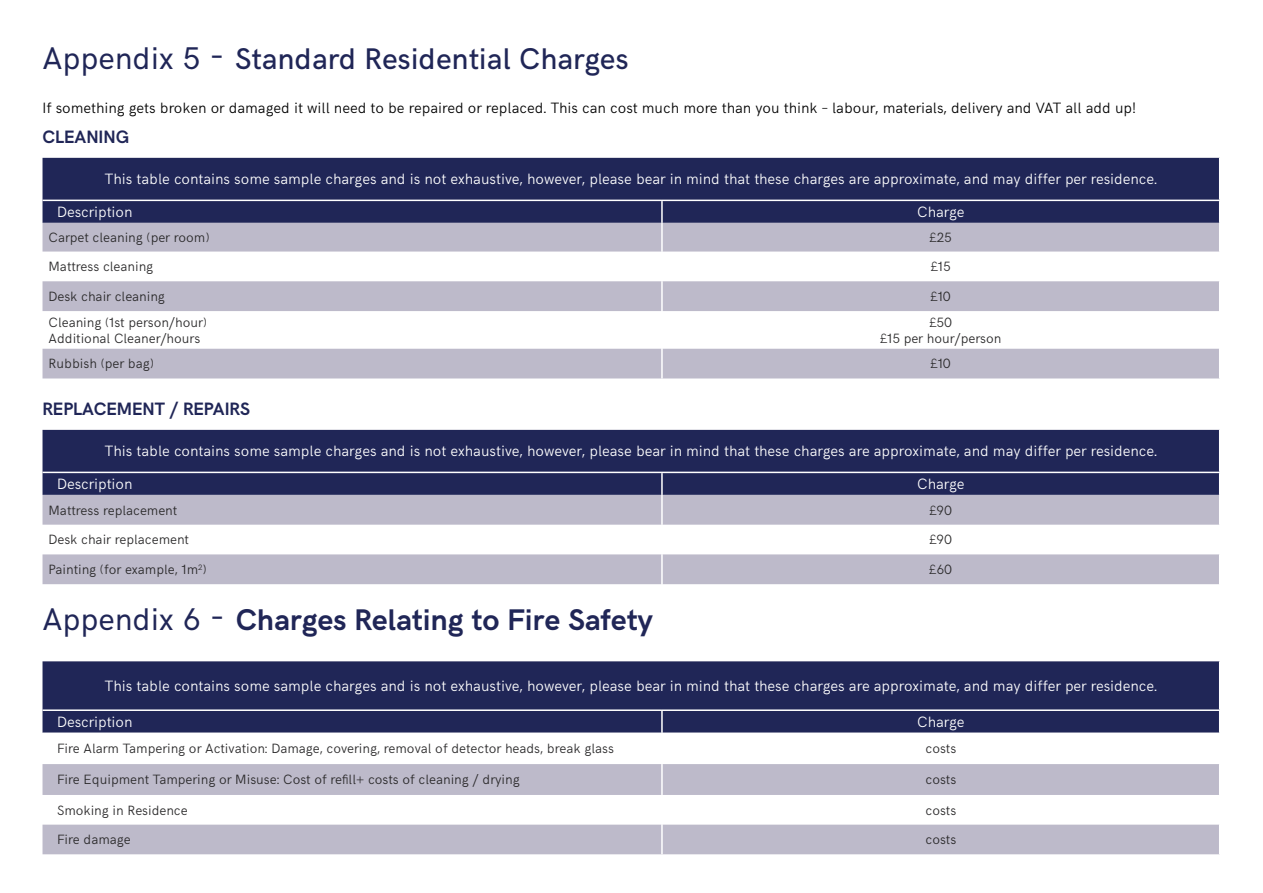
<style>
.page{position:relative;width:1263px;height:893px;background:#fff}
.page>*{position:absolute;margin:0;border:0;box-sizing:border-box;transform-origin:0 0}
.t1{font:700 30px "HK Grotesk";color:#202657}
.t2{font:500 30px "HK Grotesk";color:#202657}
.t3{font:700 18px "HK Grotesk";color:#202657}
.t4{font:300 15px/32.5px "HK Grotesk";color:#fff}
.t5{font:300 15px "HK Grotesk";color:#000}
.t6{font:300 13.5px/16.2px "HK Grotesk";color:#292829}
.s1{font-weight:400;font-size:31.5px}
.s2{font-weight:400;font-size:37.5px}
</style>
<div class="page">
<div style="left:43px;top:158px;width:1176px;height:65px;background:#202657"></div>
<svg style="left:43px;top:223px;width:1176px;height:155px;fill:#bdbaca"></svg>
<hr style="left:661px;top:223px;width:2px;height:29px;background:#fff">
<hr style="left:661px;top:252px;width:2px;height:29px;background:#fff">
<hr style="left:661px;top:281px;width:2px;height:30px;background:#fff">
<hr style="left:661px;top:311px;width:2px;height:38px;background:#fff">
<hr style="left:661px;top:349px;width:2px;height:29px;background:#fff">
<hr style="left:43px;top:200px;width:619px;height:1px;background:#fff">
<hr style="left:662px;top:200px;width:558px;height:1px;background:#fff">
<hr style="left:661px;top:201px;width:2px;height:22px;background:#fff">
<div style="left:43px;top:430px;width:1176px;height:65px;background:#202657"></div>
<svg style="left:43px;top:495px;width:1176px;height:89px;fill:#bdbaca"></svg>
<hr style="left:661px;top:495px;width:2px;height:30px;background:#fff">
<hr style="left:661px;top:525px;width:2px;height:29px;background:#fff">
<hr style="left:661px;top:554px;width:2px;height:30px;background:#fff">
<hr style="left:43px;top:472px;width:619px;height:1px;background:#fff">
<hr style="left:662px;top:472px;width:558px;height:1px;background:#fff">
<hr style="left:661px;top:473px;width:2px;height:22px;background:#fff">
<div style="left:43px;top:661px;width:1176px;height:72px;background:#202657"></div>
<svg style="left:43px;top:764px;width:1176px;height:90px;fill:#bdbaca"></svg>
<hr style="left:661px;top:764px;width:2px;height:31px;background:#fff">
<hr style="left:661px;top:795px;width:2px;height:30px;background:#fff">
<hr style="left:661px;top:825px;width:2px;height:29px;background:#fff">
<hr style="left:43px;top:709px;width:619px;height:2px;background:#fff">
<hr style="left:662px;top:709px;width:558px;height:2px;background:#fff">
<hr style="left:661px;top:711px;width:2px;height:22px;background:#fff">
<h1 class="t2" style="left:43px;top:36px;width:587px"><span class="s1">Appendix 5</span> <span class="s2">-</span> Standard Residential Charges</h1>
<p class="t5" style="left:43px;top:97px;width:1095px">If something gets broken or damaged it will need to be repaired or replaced. This can cost much more than you think – labour, materials, delivery and VAT all add up!</p>
<p class="t3" style="left:43px;top:124px;width:88px">CLEANING</p>
<p class="t4" style="left:57px;top:162px;width:1102px;text-indent:48px">This table contains some sample charges and is not exhaustive, however, please bear in mind that these charges are approximate, and may differ per residence.<br>Description</p>
<p class="t4" style="left:917px;top:194px;width:49px">Charge</p>
<p class="t6" style="left:49px;top:228px;width:163px">Carpet cleaning (per room)</p>
<p class="t6" style="left:930px;top:228px;width:23px">£25</p>
<p class="t6" style="left:49px;top:257px;width:106px">Mattress cleaning</p>
<p class="t6" style="left:931px;top:257px;width:21px">£15</p>
<p class="t6" style="left:49px;top:287px;width:118px">Desk chair cleaning</p>
<p class="t6" style="left:931px;top:287px;width:21px">£10</p>
<p class="t6" style="left:49px;top:313px;width:160px">Cleaning (1st person/hour)<br>Additional Cleaner/hours</p>
<p class="t6" style="left:880px;top:313px;width:122px;text-align:center">£50<br>£15 per hour/person</p>
<p class="t6" style="left:49px;top:354px;width:107px">Rubbish (per bag)</p>
<p class="t6" style="left:931px;top:354px;width:21px">£10</p>
<p class="t3" style="left:43px;top:396px;width:209px">REPLACEMENT / REPAIRS</p>
<p class="t4" style="left:57px;top:434px;width:1102px;text-indent:48px">This table contains some sample charges and is not exhaustive, however, please bear in mind that these charges are approximate, and may differ per residence.<br>Description</p>
<p class="t4" style="left:917px;top:466px;width:49px">Charge</p>
<p class="t6" style="left:49px;top:501px;width:130px">Mattress replacement</p>
<p class="t6" style="left:930px;top:501px;width:24px">£90</p>
<p class="t6" style="left:49px;top:530px;width:142px">Desk chair replacement</p>
<p class="t6" style="left:930px;top:530px;width:24px">£90</p>
<p class="t6" style="left:49px;top:560px;width:160px">Painting (for example, 1m<sup>2</sup>)</p>
<p class="t6" style="left:930px;top:560px;width:24px">£60</p>
<h1 class="t1" style="left:43px;top:597px;width:612px"><span class="s1">Appendix 6</span> <span class="s2">-</span> Charges Relating to Fire Safety</h1>
<p class="t4" style="left:105px;top:668px;width:1054px">This table contains some sample charges and is not exhaustive, however, please bear in mind that these charges are approximate, and may differ per residence.</p>
<p class="t4" style="left:57px;top:704px;width:77px">Description</p>
<p class="t4" style="left:917px;top:704px;width:49px">Charge</p>
<p class="t6" style="left:57px;top:739px;width:558px">Fire Alarm Tampering or Activation: Damage, covering, removal of detector heads, break glass</p>
<p class="t6" style="left:925px;top:739px;width:32px">costs</p>
<p class="t6" style="left:57px;top:770px;width:464px">Fire Equipment Tampering or Misuse: Cost of refill+ costs of cleaning / drying</p>
<p class="t6" style="left:925px;top:770px;width:32px">costs</p>
<p class="t6" style="left:57px;top:801px;width:132px">Smoking in Residence</p>
<p class="t6" style="left:925px;top:801px;width:32px">costs</p>
<p class="t6" style="left:57px;top:830px;width:75px">Fire damage</p>
<p class="t6" style="left:925px;top:830px;width:32px">costs</p>
</div>
